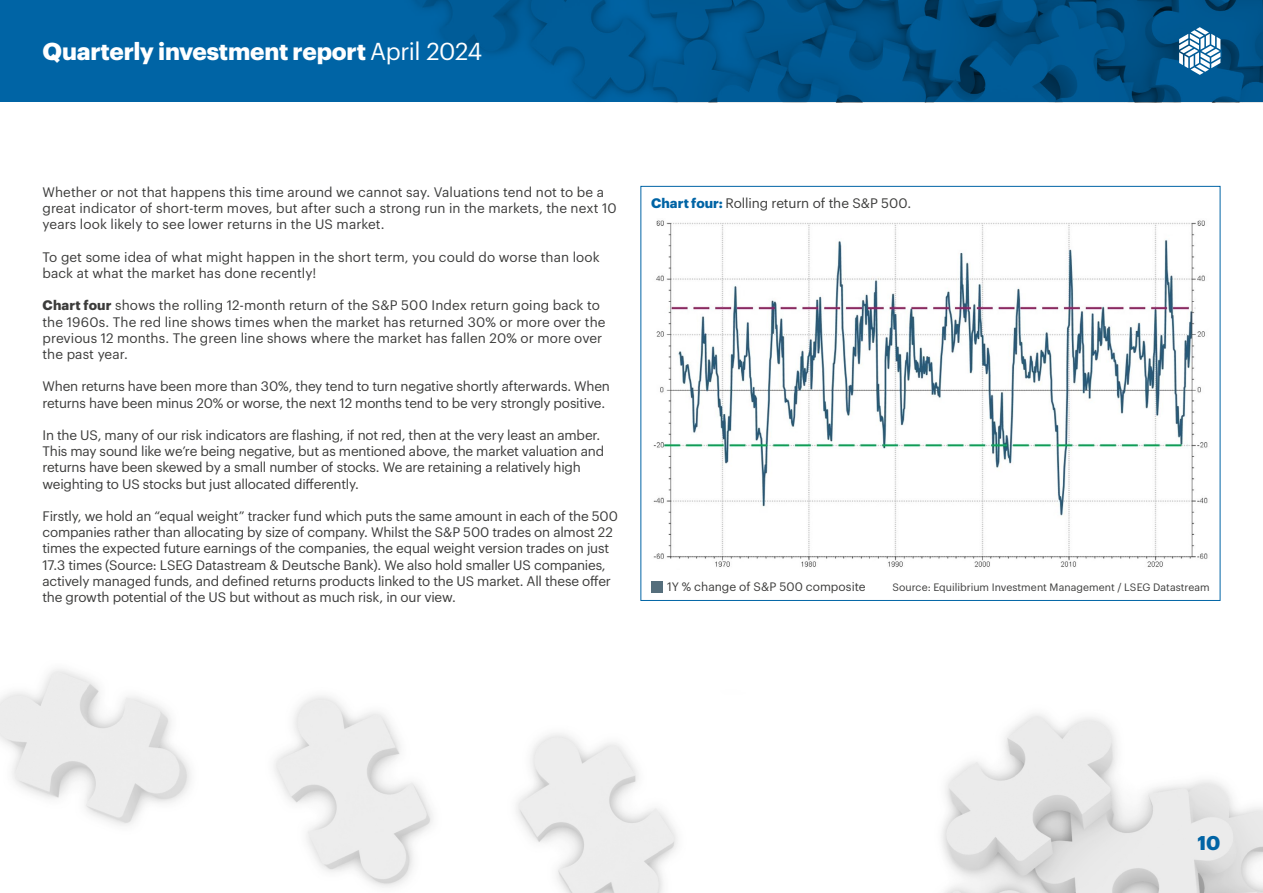
<style>
.page{position:relative;width:1263px;height:893px;background:#fff}
.page>*{position:absolute;margin:0;border:0;box-sizing:border-box;transform-origin:0 0}
.t1{font:700 24px "Graphik";letter-spacing:-.01em;color:#fff}
.t2{font:700 19.5px "Graphik";color:#0064a5}
.t3{font:13.5px/16.2px "Graphik";letter-spacing:-.01em;color:#3c3c3b}
.t4{font:12px "Graphik";color:#3c3c3b}
.t5{font:10.5px "Graphik";letter-spacing:.005em;color:#3c3c3b}
.s1{font-weight:400}
.s2{font-weight:700}
.s3{font-weight:700;color:#0064a5}
</style>
<div class="page">
<img style="left:0;top:185px;width:1263px;height:708px">
<svg style="left:0;top:0;width:1263px;height:102px;background:#005a95"></svg>
<svg style="left:1179px;top:27px;width:41px;height:48px"></svg>
<div style="left:641px;top:186px;width:579px;height:414px;background:#fff"></div>
<img style="left:653px;top:220px;width:555px;height:347px">
<div style="left:651px;top:581px;width:11px;height:11px;background:#556e7c"></div>
<h1 class="t1" style="left:43px;top:33px;width:441px">Quarterly investment report <span class="s1">April 2024</span></h1>
<p class="t3" style="left:43px;top:183px;width:576px">Whether or not that happens this time around we cannot say. Valuations tend not to be a great indicator of short-term moves, but after such a strong run in the markets, the next 10 years look likely to see lower returns in the US market.</p>
<p class="t3" style="left:43px;top:248px;width:559px">To get some idea of what might happen in the short term, you could do worse than look back at what the market has done recently!</p>
<p class="t3" style="left:43px;top:296px;width:564px"><span class="s2">Chart four</span> shows the rolling 12-month return of the S&amp;P 500 Index return going back to the 1960s. The red line shows times when the market has returned 30% or more over the previous 12 months. The green line shows where the market has fallen 20% or more over the past year.</p>
<p class="t3" style="left:43px;top:377px;width:569px">When returns have been more than 30%, they tend to turn negative shortly afterwards. When returns have been minus 20% or worse, the next 12 months tend to be very strongly positive.</p>
<p class="t3" style="left:43px;top:426px;width:563px">In the US, many of our risk indicators are flashing, if not red, then at the very least an amber.<br>This may sound like we’re being negative, but as mentioned above, the market valuation and returns have been skewed by a small number of stocks. We are retaining a relatively high weighting to US stocks but just allocated differently.</p>
<p class="t3" style="left:43px;top:507px;width:577px">Firstly, we hold an “equal weight” tracker fund which puts the same amount in each of the 500 companies rather than allocating by size of company. Whilst the S&amp;P 500 trades on almost 22 times the expected future earnings of the companies, the equal weight version trades on just 17.3 times (Source: LSEG Datastream &amp; Deutsche Bank). We also hold smaller US companies, actively managed funds, and defined returns products linked to the US market. All these offer the growth potential of the US but without as much risk, in our view.</p>
<p class="t3" style="left:651px;top:194px;width:262px"><span class="s3">Chart four:</span> Rolling return of the S&amp;P 500.</p>
<p class="t4" style="left:667px;top:578px;width:200px">1Y % change of S&amp;P 500 composite</p>
<p class="t5" style="left:892px;top:579px;width:319px">Source: Equilibrium Investment Management / LSEG Datastream</p>
<h2 class="t2" style="left:1198px;top:828px;width:24px">10</h2>
</div>
